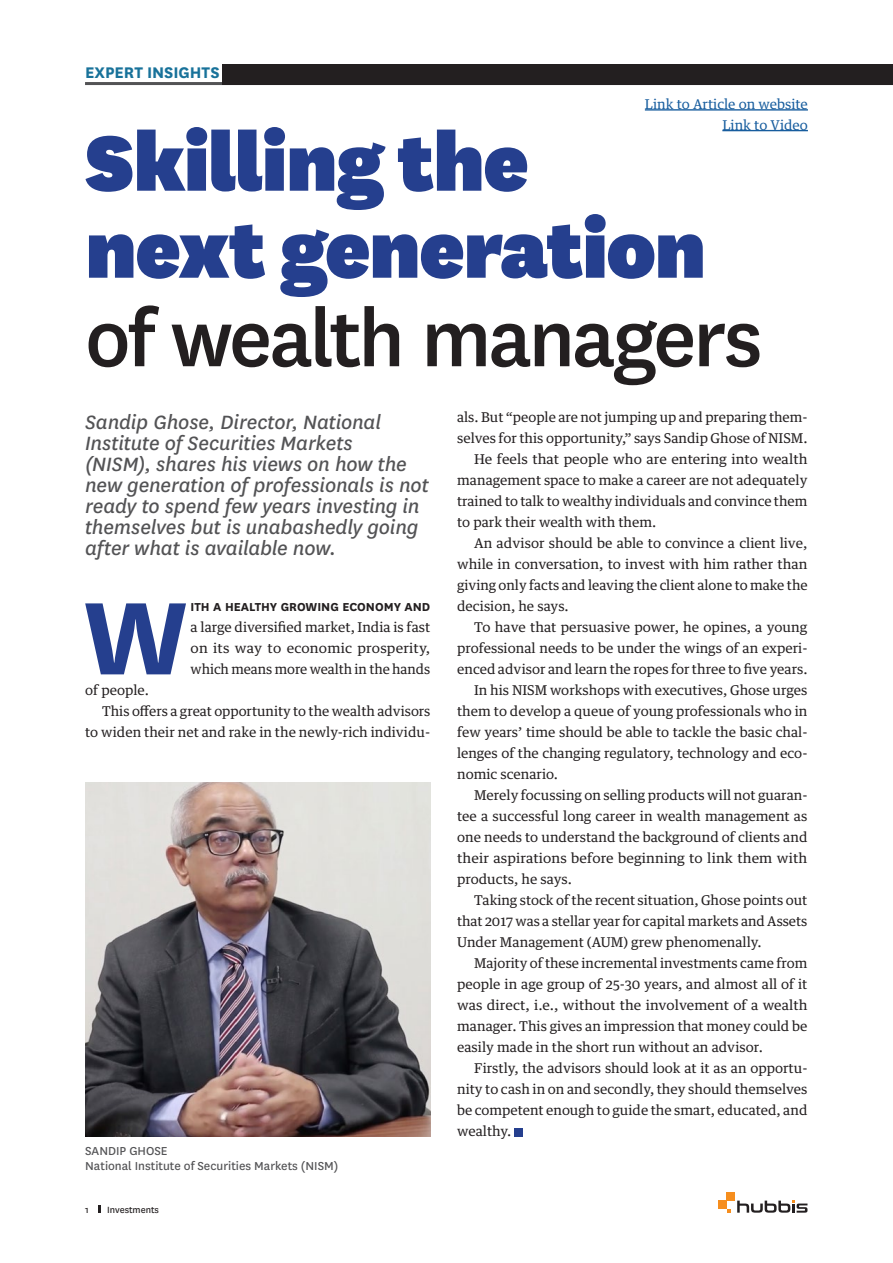
<style>
.page{position:relative;width:893px;height:1263px;background:#fff}
.page>*{position:absolute;margin:0;border:0;box-sizing:border-box;transform-origin:0 0}
.t1{font:700 120.45px "National";color:#253f8e}
.t2{font:900 91.5px "National";letter-spacing:-.02em;color:#253f8e}
.t3{font:500 90px "National";letter-spacing:-.035em;color:#231f20}
.t4{font:italic 22.5px/21px "National";letter-spacing:-.01em;color:#535355}
.t5{font:700 18px "National";color:#18729a}
.Body_text{font:13.5px/21px "Guardian Text Egyp";color:#231f20;text-align:justify}
.t6{font:13.5px "National";color:#535355}
.t7{font:13.5px "Guardian Text Egyp";color:#175d9e}
.t8{font:10.5px "National";color:#231f20}
.s1{font-family:"National";font-weight:700}
</style>
<div class="page">
<svg style="left:737px;top:1200px;width:70px;height:13px"></svg>
<div style="left:727px;top:1192px;width:8px;height:8px;background:#f68e1e"></div>
<div style="left:718px;top:1200px;width:9px;height:9px;background:#f68e1e"></div>
<hr style="left:645px;top:109px;width:163px;height:2px;background:#175d9e">
<hr style="left:722px;top:130px;width:86px;height:1px;background:#175d9e">
<img style="left:85px;top:782px;width:345px;height:354px">
<div style="left:514px;top:1128px;width:9px;height:8px;background:#253f8e"></div>
<svg style="left:98px;top:1205px;width:2px;height:8px"></svg>
<hr style="left:85px;top:82px;width:808px;height:3px;background:#535355">
<div style="left:223px;top:65px;width:670px;height:20px;background:#231f20"></div>
<p class="t5" style="left:85px;top:59px;width:136px">EXPERT INSIGHTS</p>
<p class="t7" style="left:645px;top:93px;width:165px">Link to Article on website</p>
<p class="t7" style="left:722px;top:113px;width:87px">Link to Video</p>
<p class="t2" style="left:85px;top:99px;width:445px">Skilling the</p>
<p class="t2" style="left:85px;top:186px;width:623px">next generation</p>
<p class="t3" style="left:85px;top:277px;width:679px">of wealth managers</p>
<p class="t4" style="left:85px;top:410px;width:297px">Sandip Ghose, Director, National</p>
<p class="t4" style="left:85px;top:431px;width:269px">Institute of Securities Markets</p>
<p class="t4" style="left:85px;top:452px;width:345px">(NISM), shares his views on how the new generation of professionals is not</p>
<p class="t4" style="left:85px;top:494px;width:336px">ready to spend few years investing in</p>
<p class="t4" style="left:85px;top:515px;width:335px">themselves but is unabashedly going</p>
<p class="t4" style="left:85px;top:536px;width:253px">after what is available now.</p>
<p class="t1" style="left:83px;top:552px;width:107px">W</p>
<p class="Body_text" style="left:191px;top:595px;width:241px"><span class="s1">ITH A HEALTHY GROWING ECONOMY AND </span>a large diversified market, India is fast on its way to economic prosperity, which means more wealth in the hands</p>
<p class="Body_text" style="left:85px;top:679px;width:65px">of people.</p>
<p class="Body_text" style="left:85px;top:700px;width:347px;text-align:right">This offers a great opportunity to the wealth advisors<br>to widen their net and rake in the newly-rich individu-</p>
<p class="t6" style="left:85px;top:1142px;width:84px">SANDIP GHOSE</p>
<p class="t6" style="left:85px;top:1157px;width:255px">National Institute of Securities Markets (NISM)</p>
<p class="t8" style="left:85px;top:1202px;width:5px">1</p>
<p class="t8" style="left:107px;top:1202px;width:53px">Investments</p>
<p class="Body_text" style="left:457px;top:406px;width:352px">als. But “people are not jumping up and preparing them&shy;selves for this opportunity,” says Sandip Ghose of NISM.</p>
<p class="Body_text" style="left:457px;top:448px;width:352px;text-indent:17px">He feels that people who are entering into wealth management space to make a career are not adequately trained to talk to wealthy individuals and convince them to park their wealth with them.</p>
<p class="Body_text" style="left:457px;top:532px;width:352px;text-indent:17px">An advisor should be able to convince a client live, while in conversation, to invest with him rather than giving only facts and leaving the client alone to make the decision, he says.</p>
<p class="Body_text" style="left:457px;top:616px;width:352px;text-indent:17px">To have that persuasive power, he opines, a young professional needs to be under the wings of an experi&shy;enced advisor and learn the ropes for three to five years.</p>
<p class="Body_text" style="left:457px;top:679px;width:352px;text-indent:17px">In his NISM workshops with executives, Ghose urges them to develop a queue of young professionals who in few years’ time should be able to tackle the basic chal&shy;lenges of the changing regulatory, technology and eco&shy;nomic scenario.</p>
<p class="Body_text" style="left:457px;top:784px;width:352px;text-indent:17px">Merely focussing on selling products will not guaran&shy;tee a successful long career in wealth management as one needs to understand the background of clients and their aspirations before beginning to link them with products, he says.</p>
<p class="Body_text" style="left:457px;top:889px;width:352px;text-indent:17px">Taking stock of the recent situation, Ghose points out that 2017 was a stellar year for capital markets and Assets Under Management (AUM) grew phenomenally.</p>
<p class="Body_text" style="left:457px;top:952px;width:352px;text-indent:17px">Majority of these incremental investments came from people in age group of 25-30 years, and almost all of it was direct, i.e., without the involvement of a wealth manager. This gives an impression that money could be easily made in the short run without an advisor.</p>
<p class="Body_text" style="left:457px;top:1057px;width:352px;text-indent:17px">Firstly, the advisors should look at it as an opportu&shy;nity to cash in on and secondly, they should themselves be competent enough to guide the smart, educated, and wealthy.</p>
</div>
